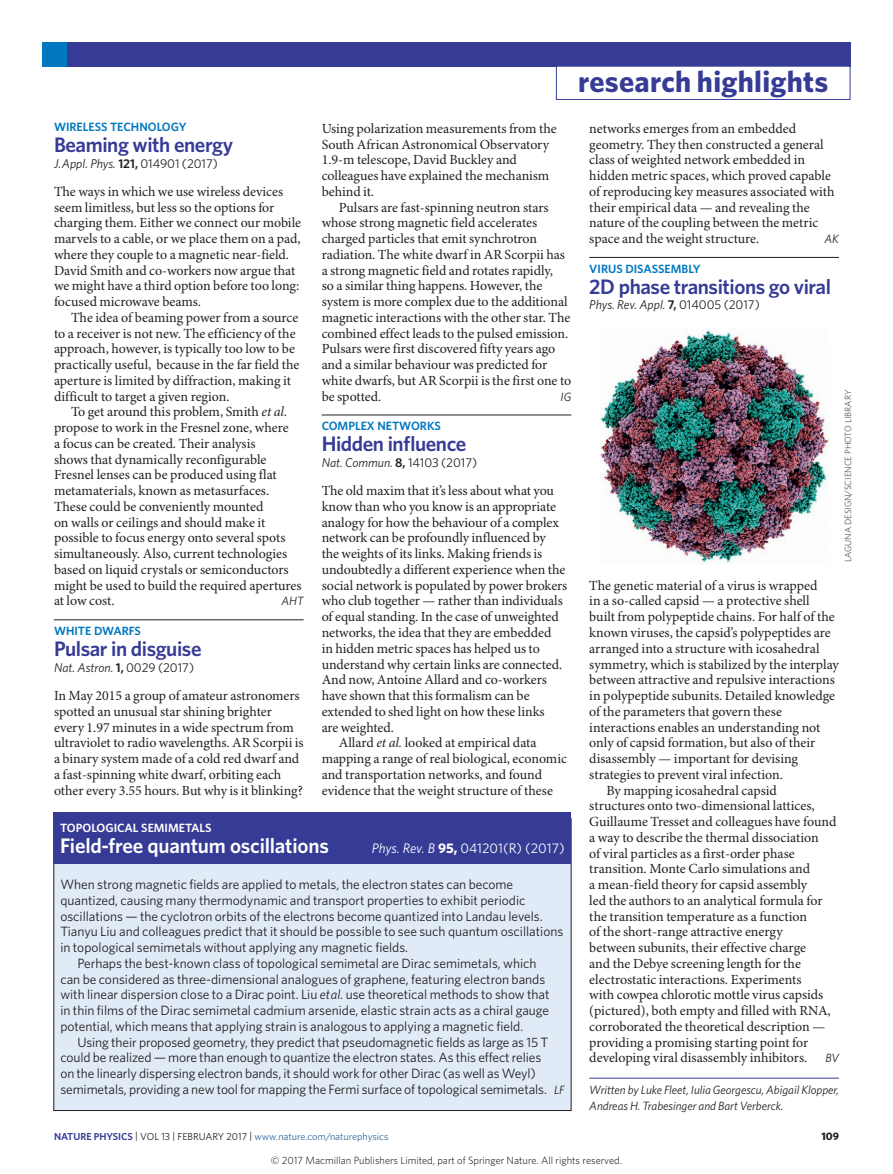
<style>
.page{position:relative;width:893px;height:1174px;background:#fff}
.page>*{position:absolute;margin:0;border:0;box-sizing:border-box;transform-origin:0 0}
.t1{font:700 30px "Whitney";letter-spacing:.01em;color:#363b95}
.Title{font:600 21px "Whitney";letter-spacing:-.02em;color:#363b95}
.RH_box_title{font:600 21px "Whitney";letter-spacing:-.01em;color:#fff}
.Body_text{font:13.95px/15.8px "Minion Pro";color:#231f20}
.Body_first{font:13.95px/15.8px "Minion Pro";letter-spacing:-.005em;color:#231f20}
.RH_box_title-2{font:13.95px "Whitney";color:#fff}
.Box_body_text{font:13.5px/15.8px "Whitney";color:#231f20}
.Box_body_first{font:13.5px/15.8px "Whitney";color:#231f20}
.Journal_DOI_ref{font:italic 12.75px "Whitney";color:#231f20}
.Author_information{font:italic 12px/15.8px "Whitney";color:#231f20}
.Subject_w_rule{font:600 12px "Whitney";color:#0078c0}
.RH_box_subject{font:600 12px "Whitney";color:#fff}
.Subject{font:600 12px "Whitney";color:#0078c0}
.Body_text-2{font:italic 12px "Whitney";color:#231f20}
.t2{font:700 10.8px "Whitney";color:#231f20}
.t3{font:10.5px "Whitney Light 2";color:#000}
.t4{font:10.2px "Whitney";color:#2f679b}
.Picture_credit{font:300 9px "Whitney";color:#231f20}
.s1{font-weight:600;font-style:normal}
.s2{font-style:normal}
.s3{font-style:italic}
.s4{font-weight:700}
.s5{font-style:italic;font-size:12px}
.s6{font-weight:600;color:#363b95}
.s7{color:#231f20}
</style>
<div class="page">
<div style="left:43px;top:43px;width:807px;height:24px;background:#363b95"></div>
<div style="left:43px;top:43px;width:24px;height:24px;background:#0078c0"></div>
<div style="left:556px;top:66px;width:294px;height:34px;border:1px solid #363b95"></div>
<hr style="left:54px;top:619px;width:250px;height:1px;background:#231f20">
<hr style="left:322px;top:415px;width:249px;height:1px;background:#231f20">
<hr style="left:589px;top:257px;width:250px;height:1px;background:#231f20">
<hr style="left:589px;top:1078px;width:250px;height:1px;background:#363b95">
<img style="left:600px;top:328px;width:229px;height:235px">
<div style="left:54px;top:818px;width:517px;height:292px;background:#e1ebf7"></div>
<div style="left:54px;top:812px;width:517px;height:52px;background:#363b95"></div>
<h1 class="t1" style="left:578px;top:61px;width:252px">research highlights</h1>
<p class="Subject" style="left:54px;top:119px;width:134px">WIRELESS TECHNOLOGY</p>
<p class="Title" style="left:54px;top:131px;width:181px">Beaming with energy</p>
<p class="Journal_DOI_ref" style="left:54px;top:155px;width:166px">J. Appl. Phys. <span class="s1">121,</span> <span class="s2">014901 (2017)</span></p>
<p class="Body_first" style="left:54px;top:184px;width:249px">The ways in which we use wireless devices seem limitless, but less so the options for charging them. Either we connect our mobile marvels to a cable, or we place them on a pad, where they couple to a magnetic near-field.<br>David Smith and co-workers now argue that we might have a third option before too long: focused microwave beams.</p>
<p class="Body_text" style="left:54px;top:310px;width:247px;text-indent:17px">The idea of beaming power from a source to a receiver is not new. The efficiency of the approach, however, is typically too low to be practically useful, because in the far field the aperture is limited by diffraction, making it difficult to target a given region.</p>
<p class="Body_text" style="left:54px;top:404px;width:249px;text-indent:17px">To get around this problem, Smith <span class="s3">et al. </span>propose to work in the Fresnel zone, where<br>a focus can be created. Their analysis<br>shows that dynamically reconfigurable Fresnel lenses can be produced using flat metamaterials, known as metasurfaces.<br>These could be conveniently mounted<br>on walls or ceilings and should make it possible to focus energy onto several spots simultaneously. Also, current technologies based on liquid crystals or semiconductors might be used to build the required apertures at low cost.</p>
<p class="Body_text-2" style="left:282px;top:593px;width:24px">AHT</p>
<p class="Subject_w_rule" style="left:54px;top:623px;width:88px">WHITE DWARFS</p>
<p class="Title" style="left:54px;top:634px;width:149px">Pulsar in disguise</p>
<p class="Journal_DOI_ref" style="left:54px;top:659px;width:142px">Nat. Astron. <span class="s1">1,</span> <span class="s2">0029 (2017)</span></p>
<p class="Body_first" style="left:54px;top:688px;width:251px">In May 2015 a group of amateur astronomers spotted an unusual star shining brighter every 1.97 minutes in a wide spectrum from ultraviolet to radio wavelengths. AR Scorpii is a binary system made of a cold red dwarf and a fast-spinning white dwarf, orbiting each other every 3.55 hours. But why is it blinking?</p>
<p class="Body_first" style="left:322px;top:121px;width:236px">Using polarization measurements from the South African Astronomical Observatory 1.9-m telescope, David Buckley and colleagues have explained the mechanism behind it.</p>
<p class="Body_text" style="left:322px;top:200px;width:251px;text-indent:17px">Pulsars are fast-spinning neutron stars whose strong magnetic field accelerates charged particles that emit synchrotron radiation. The white dwarf in AR Scorpii has a strong magnetic field and rotates rapidly,<br>so a similar thing happens. However, the system is more complex due to the additional magnetic interactions with the other star. The combined effect leads to the pulsed emission.<br>Pulsars were first discovered fifty years ago and a similar behaviour was predicted for white dwarfs, but AR Scorpii is the first one to be spotted.</p>
<p class="Body_text-2" style="left:561px;top:388px;width:12px">IG</p>
<p class="Subject_w_rule" style="left:322px;top:418px;width:121px">COMPLEX NETWORKS</p>
<p class="Title" style="left:322px;top:430px;width:146px">Hidden influence</p>
<p class="Journal_DOI_ref" style="left:322px;top:454px;width:157px">Nat. Commun. <span class="s1">8,</span> <span class="s2">14103 (2017)</span></p>
<p class="Body_first" style="left:322px;top:483px;width:247px">The old maxim that it’s less about what you know than who you know is an appropriate analogy for how the behaviour of a complex network can be profoundly influenced by<br>the weights of its links. Making friends is undoubtedly a different experience when the social network is populated by power brokers who club together — rather than individuals of equal standing. In the case of unweighted networks, the idea that they are embedded<br>in hidden metric spaces has helped us to understand why certain links are connected.<br>And now, Antoine Allard and co-workers have shown that this formalism can be extended to shed light on how these links<br>are weighted.</p>
<p class="Body_text" style="left:322px;top:735px;width:247px;text-indent:17px">Allard <span class="s3">et al.</span> looked at empirical data mapping a range of real biological, economic and transportation networks, and found evidence that the weight structure of these</p>
<p class="RH_box_subject" style="left:60px;top:820px;width:153px">TOPOLOGICAL SEMIMETALS</p>
<p class="RH_box_title" style="left:60px;top:832px;width:270px">Field-free quantum oscillations</p>
<p class="RH_box_title-2" style="left:372px;top:839px;width:195px"><span class="s3">Phys. Rev. B</span> <span class="s4">95,</span> 041201(R) (2017)</p>
<p class="Box_body_first" style="left:60px;top:876px;width:504px">When strong magnetic fields are applied to metals, the electron states can become quantized, causing many thermodynamic and transport properties to exhibit periodic oscillations — the cyclotron orbits of the electrons become quantized into Landau levels.<br>Tianyu Liu and colleagues predict that it should be possible to see such quantum oscillations in topological semimetals without applying any magnetic fields.</p>
<p class="Box_body_text" style="left:60px;top:955px;width:491px;text-indent:17px">Perhaps the best-known class of topological semimetal are Dirac semimetals, which can be considered as three-dimensional analogues of graphene, featuring electron bands with linear dispersion close to a Dirac point. Liu <span class="s3">et al.</span> use theoretical methods to show that in thin films of the Dirac semimetal cadmium arsenide, elastic strain acts as a chiral gauge potential, which means that applying strain is analogous to applying a magnetic field.</p>
<p class="Box_body_text" style="left:60px;top:1033px;width:506px;text-indent:17px">Using their proposed geometry, they predict that pseudomagnetic fields as large as 15 T could be realized — more than enough to quantize the electron states. As this effect relies<br>on the linearly dispersing electron bands, it should work for other Dirac (as well as Weyl) semimetals, providing a new tool for mapping the Fermi surface of topological semimetals. <span class="s5">LF</span></p>
<p class="Body_text" style="left:589px;top:121px;width:247px">networks emerges from an embedded geometry. They then constructed a general class of weighted network embedded in hidden metric spaces, which proved capable of reproducing key measures associated with their empirical data — and revealing the nature of the coupling between the metric space and the weight structure.</p>
<p class="Body_text-2" style="left:824px;top:231px;width:16px">AK</p>
<p class="Subject_w_rule" style="left:589px;top:260px;width:113px">VIRUS DISASSEMBLY</p>
<p class="Title" style="left:589px;top:272px;width:243px">2D phase transitions go viral</p>
<p class="Journal_DOI_ref" style="left:589px;top:296px;width:172px">Phys. Rev. Appl. <span class="s1">7,</span> <span class="s2">014005 (2017)</span></p>
<p class="Picture_credit" style="left:842px;top:562px;width:174px;rotate:-90deg">LAGUNA DESIGN/SCIENCE PHOTO LIBRARY</p>
<p class="Body_first" style="left:589px;top:578px;width:251px">The genetic material of a virus is wrapped<br>in a so-called capsid — a protective shell built from polypeptide chains. For half of the known viruses, the capsid’s polypeptides are arranged into a structure with icosahedral symmetry, which is stabilized by the interplay between attractive and repulsive interactions in polypeptide subunits. Detailed knowledge of the parameters that govern these interactions enables an understanding not only of capsid formation, but also of their disassembly — important for devising strategies to prevent viral infection.</p>
<p class="Body_text" style="left:589px;top:782px;width:249px;text-indent:17px">By mapping icosahedral capsid<br>structures onto two-dimensional lattices, Guillaume Tresset and colleagues have found a way to describe the thermal dissociation<br>of viral particles as a first-order phase transition. Monte Carlo simulations and<br>a mean-field theory for capsid assembly<br>led the authors to an analytical formula for the transition temperature as a function<br>of the short-range attractive energy<br>between subunits, their effective charge<br>and the Debye screening length for the electrostatic interactions. Experiments<br>with cowpea chlorotic mottle virus capsids (pictured), both empty and filled with RNA, corroborated the theoretical description — providing a promising starting point for developing viral disassembly inhibitors.</p>
<p class="Body_text-2" style="left:825px;top:1050px;width:15px">BV</p>
<p class="Author_information" style="left:589px;top:1081px;width:251px">Written by Luke Fleet, Iulia Georgescu, Abigail Klopper,<br>Andreas H. Trabesinger and Bart Verberck.</p>
<p class="t4" style="left:54px;top:1129px;width:336px"><span class="s6">NATURE PHYSICS</span> <span class="s7">| VOL 13 | FEBRUARY 2017 |</span> www.nature.com/naturephysics</p>
<p class="t2" style="left:821px;top:1129px;width:19px">109</p>
<p class="t3" style="left:271px;top:1153px;width:352px">© 2017 Macmillan Publishers Limited, part of Springer Nature. All rights reserved.</p>
</div>
